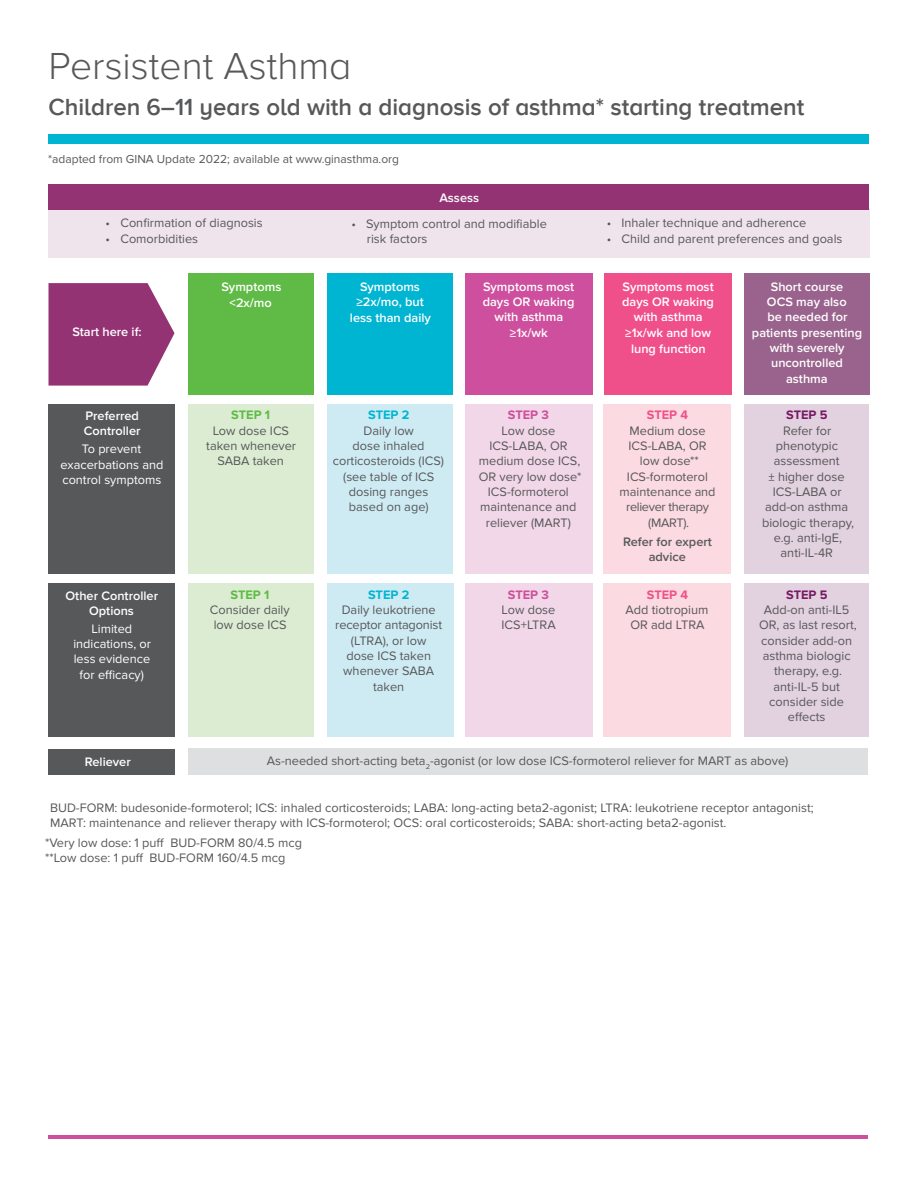
<style>
.page{position:relative;width:918px;height:1188px;background:#fff}
.page>*{position:absolute;margin:0;border:0;box-sizing:border-box;transform-origin:0 0}
.t1{font:300 39px "Proxima Nova A";color:#57585a}
.t2{font:600 24px "Proxima Nova A";color:#57585a}
.t3{font:12.75px/15.3px "Proxima Nova";color:#57585a;text-align:center}
.t4{font:600 12.75px/15.3px "Proxima Nova";color:#fff;text-align:center}
.t5{font:12.75px/15.3px "Proxima Nova";color:#fff}
.t6{font:12.75px/15.3px "Proxima Nova";letter-spacing:-.025em;color:#57585a;text-align:center}
.t7{font:600 12.75px/15.3px "Proxima Nova";color:#57585a;text-align:center}
.t8{font:700 12.75px "Proxima Nova";color:#60bb46}
.t9{font:700 12.75px "Proxima Nova";color:#cd4f9d}
.t10{font:700 12.75px "Proxima Nova";color:#f05089}
.t11{font:700 12.75px "Proxima Nova";color:#771965}
.t12{font:700 12.75px "Proxima Nova";color:#00b5d1}
.t13{font:12px "Proxima Nova";color:#57585a}
</style>
<div class="page">
<div style="left:49px;top:134px;width:820px;height:10px;background:#00b5d1"></div>
<hr style="left:48px;top:1135px;width:820px;height:4px;background:#cd4f9d">
<div style="left:188px;top:748px;width:680px;height:27px;background:#dedfe1"></div>
<div style="left:49px;top:749px;width:126px;height:26px;background:#57585a"></div>
<div style="left:49px;top:583px;width:126px;height:154px;background:#57585a"></div>
<div style="left:188px;top:583px;width:125px;height:154px;background:#dbecd2"></div>
<div style="left:327px;top:583px;width:126px;height:154px;background:#ceebf3"></div>
<div style="left:465px;top:583px;width:128px;height:154px;background:#f1d7e7"></div>
<div style="left:604px;top:583px;width:127px;height:154px;background:#fbdae1"></div>
<div style="left:744px;top:583px;width:125px;height:154px;background:#e2d1de"></div>
<div style="left:744px;top:274px;width:125px;height:121px;background:#9a638d"></div>
<div style="left:48px;top:209px;width:821px;height:49px;background:#f0e4ec"></div>
<div style="left:49px;top:184px;width:820px;height:26px;background:#943374"></div>
<div style="left:188px;top:274px;width:126px;height:121px;background:#60bb46"></div>
<div style="left:327px;top:274px;width:126px;height:121px;background:#00b5d1"></div>
<div style="left:465px;top:274px;width:128px;height:121px;background:#cd4f9d"></div>
<div style="left:604px;top:274px;width:127px;height:121px;background:#f05089"></div>
<div style="left:49px;top:404px;width:126px;height:169px;background:#57585a"></div>
<div style="left:188px;top:404px;width:125px;height:169px;background:#dbecd2"></div>
<div style="left:327px;top:404px;width:126px;height:169px;background:#ceebf3"></div>
<div style="left:465px;top:404px;width:128px;height:169px;background:#f1d7e7"></div>
<div style="left:604px;top:404px;width:127px;height:169px;background:#fbdae1"></div>
<div style="left:745px;top:404px;width:124px;height:169px;background:#e2d1de"></div>
<svg style="left:49px;top:283px;width:126px;height:103px;background:#9f4882"></svg>
<p class="t1" style="left:48px;top:44px;width:305px">Persistent Asthma</p>
<p class="t2" style="left:49px;top:94px;width:757px">Children 6–11 years old with a diagnosis of asthma* starting treatment</p>
<p class="t13" style="left:48px;top:152px;width:352px">*adapted from GINA Update 2022; available at www.ginasthma.org</p>
<p class="t4" style="left:439px;top:191px;width:41px">Assess</p>
<p class="t3" style="left:106px;top:216px;width:159px">• Confirmation of diagnosis</p>
<p class="t3" style="left:106px;top:231px;width:94px">• Comorbidities</p>
<p class="t3" style="left:367px;top:217px;width:182px;text-align:left;text-indent:-15px">• Symptom control and modifiable risk factors</p>
<p class="t3" style="left:607px;top:216px;width:201px">• Inhaler technique and adherence</p>
<p class="t3" style="left:607px;top:231px;width:237px">• Child and parent preferences and goals</p>
<p class="t4" style="left:72px;top:324px;width:71px">Start here if:</p>
<p class="t4" style="left:221px;top:279px;width:61px">Symptoms</p>
<p class="t4" style="left:230px;top:296px;width:44px">&lt;2x/mo</p>
<p class="t4" style="left:360px;top:279px;width:61px">Symptoms</p>
<p class="t4" style="left:357px;top:295px;width:69px">≥2x/mo, but</p>
<p class="t4" style="left:350px;top:311px;width:82px">less than daily</p>
<p class="t4" style="left:483px;top:279px;width:93px">Symptoms most</p>
<p class="t4" style="left:483px;top:295px;width:93px">days OR waking</p>
<p class="t4" style="left:494px;top:310px;width:70px">with asthma</p>
<p class="t4" style="left:510px;top:325px;width:39px">≥1x/wk</p>
<p class="t4" style="left:623px;top:279px;width:93px">Symptoms most</p>
<p class="t4" style="left:622px;top:295px;width:93px">days OR waking</p>
<p class="t4" style="left:634px;top:310px;width:70px">with asthma</p>
<p class="t4" style="left:625px;top:325px;width:87px">≥1x/wk and low</p>
<p class="t4" style="left:631px;top:341px;width:76px">lung function</p>
<p class="t4" style="left:771px;top:279px;width:74px">Short course</p>
<p class="t4" style="left:767px;top:295px;width:81px">OCS may also</p>
<p class="t4" style="left:767px;top:310px;width:82px">be needed for</p>
<p class="t4" style="left:752px;top:325px;width:112px">patients presenting with severely</p>
<p class="t4" style="left:771px;top:356px;width:73px">uncontrolled</p>
<p class="t4" style="left:786px;top:371px;width:43px">asthma</p>
<p class="t4" style="left:85px;top:409px;width:55px">Preferred</p>
<p class="t4" style="left:84px;top:424px;width:58px">Controller</p>
<p class="t5" style="left:82px;top:442px;width:61px">To prevent</p>
<p class="t5" style="left:60px;top:457px;width:105px">exacerbations and control symptoms</p>
<p class="t8" style="left:231px;top:408px;width:40px">STEP 1</p>
<p class="t3" style="left:213px;top:423px;width:78px">Low dose ICS</p>
<p class="t3" style="left:206px;top:439px;width:91px">taken whenever<br>SABA taken</p>
<p class="t12" style="left:368px;top:408px;width:43px">STEP 2</p>
<p class="t3" style="left:364px;top:423px;width:52px">Daily low</p>
<p class="t3" style="left:353px;top:439px;width:74px">dose inhaled</p>
<p class="t3" style="left:333px;top:454px;width:113px">corticosteroids (ICS)</p>
<p class="t3" style="left:343px;top:469px;width:93px">(see table of ICS dosing ranges</p>
<p class="t3" style="left:349px;top:500px;width:81px">based on age)</p>
<p class="t9" style="left:508px;top:408px;width:43px">STEP 3</p>
<p class="t3" style="left:502px;top:423px;width:55px">Low dose</p>
<p class="t3" style="left:490px;top:439px;width:79px">ICS-LABA, OR</p>
<p class="t3" style="left:479px;top:454px;width:103px">medium dose ICS,</p>
<p class="t3" style="left:479px;top:469px;width:104px">OR very low dose*<br>ICS-formoterol</p>
<p class="t3" style="left:480px;top:500px;width:98px">maintenance and reliever (MART)</p>
<p class="t10" style="left:647px;top:408px;width:43px">STEP 4</p>
<p class="t3" style="left:629px;top:423px;width:79px;text-align:left">Medium dose<br>ICS-LABA, OR</p>
<p class="t3" style="left:640px;top:454px;width:60px">low dose**</p>
<p class="t3" style="left:627px;top:469px;width:82px">ICS-formoterol</p>
<p class="t3" style="left:620px;top:485px;width:97px">maintenance and</p>
<p class="t6" style="left:626px;top:500px;width:84px">reliever therapy (MART).</p>
<p class="t7" style="left:623px;top:535px;width:90px">Refer for expert advice</p>
<p class="t11" style="left:786px;top:408px;width:43px">STEP 5</p>
<p class="t3" style="left:783px;top:423px;width:49px">Refer for</p>
<p class="t3" style="left:776px;top:439px;width:64px">phenotypic</p>
<p class="t3" style="left:774px;top:454px;width:67px">assessment</p>
<p class="t3" style="left:768px;top:469px;width:78px">± higher dose</p>
<p class="t3" style="left:773px;top:485px;width:71px">ICS-LABA or</p>
<p class="t3" style="left:765px;top:500px;width:85px">add-on asthma</p>
<p class="t3" style="left:762px;top:515px;width:94px">biologic therapy,</p>
<p class="t3" style="left:774px;top:530px;width:70px">e.g. anti-IgE,</p>
<p class="t3" style="left:781px;top:546px;width:54px">anti-IL-4R</p>
<p class="t4" style="left:66px;top:588px;width:94px">Other Controller</p>
<p class="t4" style="left:89px;top:603px;width:46px">Options</p>
<p class="t5" style="left:91px;top:621px;width:42px">Limited</p>
<p class="t5" style="left:73px;top:637px;width:79px">indications, or</p>
<p class="t5" style="left:74px;top:652px;width:78px">less evidence</p>
<p class="t5" style="left:80px;top:667px;width:66px">for efficacy)</p>
<p class="t8" style="left:231px;top:587px;width:40px">STEP 1</p>
<p class="t3" style="left:210px;top:603px;width:81px">Consider daily</p>
<p class="t3" style="left:214px;top:618px;width:74px">low dose ICS</p>
<p class="t12" style="left:368px;top:587px;width:43px">STEP 2</p>
<p class="t3" style="left:335px;top:603px;width:108px">Daily leukotriene receptor antagonist (LTRA), or low</p>
<p class="t3" style="left:346px;top:649px;width:86px">dose ICS taken</p>
<p class="t3" style="left:343px;top:664px;width:92px">whenever SABA taken</p>
<p class="t9" style="left:508px;top:587px;width:43px">STEP 3</p>
<p class="t3" style="left:502px;top:603px;width:55px">Low dose</p>
<p class="t3" style="left:502px;top:618px;width:56px">ICS+LTRA</p>
<p class="t10" style="left:647px;top:587px;width:43px">STEP 4</p>
<p class="t3" style="left:625px;top:603px;width:85px">Add tiotropium</p>
<p class="t3" style="left:630px;top:618px;width:76px">OR add LTRA</p>
<p class="t11" style="left:786px;top:587px;width:43px">STEP 5</p>
<p class="t3" style="left:764px;top:603px;width:87px">Add-on anti-IL5</p>
<p class="t3" style="left:759px;top:618px;width:99px;text-align:left">OR, as last resort, consider add-on</p>
<p class="t3" style="left:763px;top:649px;width:89px">asthma biologic</p>
<p class="t3" style="left:774px;top:664px;width:70px">therapy, e.g.</p>
<p class="t3" style="left:774px;top:679px;width:68px">anti-IL-5 but</p>
<p class="t3" style="left:769px;top:694px;width:76px">consider side</p>
<p class="t3" style="left:788px;top:710px;width:39px">effects</p>
<p class="t3" style="left:267px;top:753px;width:523px">As-needed short-acting beta<sub>2</sub>-agonist (or low dose ICS-formoterol reliever for MART as above)</p>
<p class="t3" style="left:50px;top:801px;width:765px">BUD-FORM: budesonide-formoterol; ICS: inhaled corticosteroids; LABA: long-acting beta2-agonist; LTRA: leukotriene receptor antagonist;</p>
<p class="t3" style="left:50px;top:816px;width:678px">MART: maintenance and reliever therapy with ICS-formoterol; OCS: oral corticosteroids; SABA: short-acting beta2-agonist.</p>
<p class="t3" style="left:45px;top:835px;width:258px">*Very low dose: 1 puff BUD-FORM 80/4.5 mcg</p>
<p class="t3" style="left:45px;top:851px;width:242px">**Low dose: 1 puff BUD-FORM 160/4.5 mcg</p>
<p class="t4" style="left:85px;top:754px;width:47px">Reliever</p>
</div>
